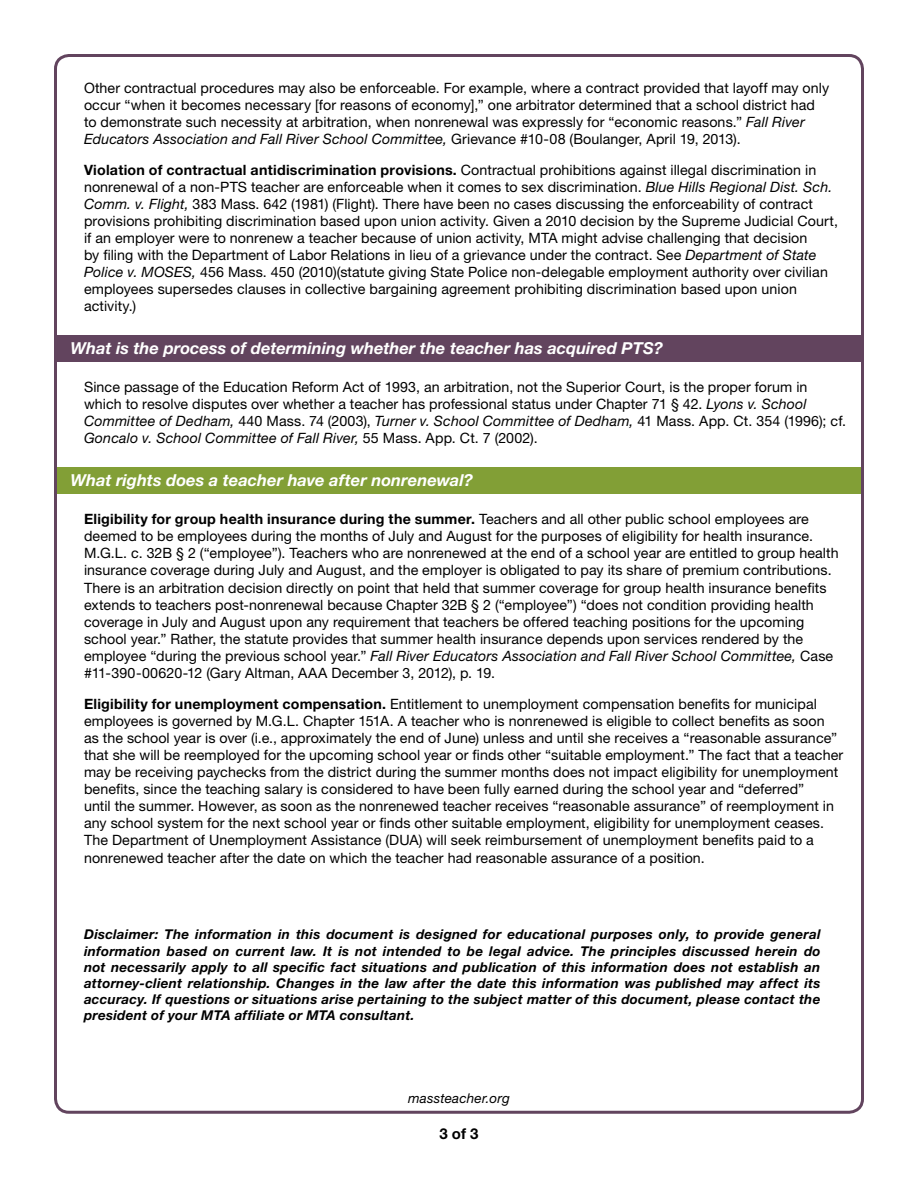
<style>
.page{position:relative;width:918px;height:1188px;background:#fff}
.page>*{position:absolute;margin:0;border:0;box-sizing:border-box;transform-origin:0 0}
.t1{font:italic 700 16.5px "Helvetica Neue";color:#fff}
.t2{font:700 15px "Helvetica Neue";color:#000}
.t3{font:14.25px/17.1px "Helvetica Neue";letter-spacing:.005em;color:#000}
.t4{font:italic 700 13.5px/16.2px "Helvetica Neue";letter-spacing:.02em;color:#000;text-align:justify}
.t5{font:italic 13.5px "Helvetica Neue";letter-spacing:.015em;color:#000}
.s1{font-style:italic}
.s2{font-weight:700}
</style>
<div class="page">
<div style="left:57px;top:335px;width:805px;height:27px;background:#62445e"></div>
<div style="left:57px;top:467px;width:805px;height:27px;background:#829f36"></div>
<p class="t3" style="left:84px;top:79px;width:747px">Other contractual procedures may also be enforceable. For example, where a contract provided that layoff may only occur “when it becomes necessary [for reasons of economy],” one arbitrator determined that a school district had to demonstrate such necessity at arbitration, when nonrenewal was expressly for “economic reasons.” <span class="s1">Fall River Educators Association and Fall River School Committee,</span> Grievance #10-08 (Boulanger, April 19, 2013).</p>
<p class="t3" style="left:84px;top:161px;width:756px"><span class="s2">Violation of contractual antidiscrimination provisions.</span> Contractual prohibitions against illegal discrimination in nonrenewal of a non-PTS teacher are enforceable when it comes to sex discrimination. <span class="s1">Blue Hills Regional Dist. Sch.<br>Comm. v. Flight,</span> 383 Mass. 642 (1981) (Flight). There have been no cases discussing the enforceability of contract provisions prohibiting discrimination based upon union activity. Given a 2010 decision by the Supreme Judicial Court, if an employer were to nonrenew a teacher because of union activity, MTA might advise challenging that decision<br>by filing with the Department of Labor Relations in lieu of a grievance under the contract. See <span class="s1">Department of State Police v. MOSES,</span> 456 Mass. 450 (2010)(statute giving State Police non-delegable employment authority over civilian employees supersedes clauses in collective bargaining agreement prohibiting discrimination based upon union activity.)</p>
<p class="t1" style="left:70px;top:338px;width:594px">What is the process of determining whether the teacher has acquired PTS?</p>
<p class="t3" style="left:84px;top:378px;width:764px">Since passage of the Education Reform Act of 1993, an arbitration, not the Superior Court, is the proper forum in which to resolve disputes over whether a teacher has professional status under Chapter 71 § 42. <span class="s1">Lyons v. School Committee of Dedham,</span> 440 Mass. 74 (2003), <span class="s1">Turner v. School Committee of Dedham,</span> 41 Mass. App. Ct. 354 (1996); cf.<br><span class="s1">Goncalo v. School Committee of Fall River,</span> 55 Mass. App. Ct. 7 (2002).</p>
<p class="t1" style="left:70px;top:470px;width:404px">What rights does a teacher have after nonrenewal?</p>
<p class="t3" style="left:84px;top:510px;width:756px"><span class="s2">Eligibility for group health insurance during the summer.</span> Teachers and all other public school employees are deemed to be employees during the months of July and August for the purposes of eligibility for health insurance.<br>M.G.L. c. 32B § 2 (“employee”). Teachers who are nonrenewed at the end of a school year are entitled to group health insurance coverage during July and August, and the employer is obligated to pay its share of premium contributions.<br>There is an arbitration decision directly on point that held that summer coverage for group health insurance benefits extends to teachers post-nonrenewal because Chapter 32B § 2 (“employee”) “does not condition providing health coverage in July and August upon any requirement that teachers be offered teaching positions for the upcoming school year.” Rather, the statute provides that summer health insurance depends upon services rendered by the employee “during the previous school year.” <span class="s1">Fall River Educators Association and Fall River School Committee,</span> Case #11-390-00620-12 (Gary Altman, AAA December 3, 2012), p. 19.</p>
<p class="t3" style="left:84px;top:695px;width:761px"><span class="s2">Eligibility for unemployment compensation.</span> Entitlement to unemployment compensation benefits for municipal employees is governed by M.G.L. Chapter 151A. A teacher who is nonrenewed is eligible to collect benefits as soon as the school year is over (i.e., approximately the end of June) unless and until she receives a “reasonable assurance” that she will be reemployed for the upcoming school year or finds other “suitable employment.” The fact that a teacher may be receiving paychecks from the district during the summer months does not impact eligibility for unemployment benefits, since the teaching salary is considered to have been fully earned during the school year and “deferred”<br>until the summer. However, as soon as the nonrenewed teacher receives “reasonable assurance” of reemployment in any school system for the next school year or finds other suitable employment, eligibility for unemployment ceases.<br>The Department of Unemployment Assistance (DUA) will seek reimbursement of unemployment benefits paid to a nonrenewed teacher after the date on which the teacher had reasonable assurance of a position.</p>
<p class="t4" style="left:84px;top:926px;width:738px">Disclaimer: The information in this document is designed for educational purposes only, to provide general information based on current law. It is not intended to be legal advice. The principles discussed herein do not necessarily apply to all specific fact situations and publication of this information does not establish an attorney-client relationship. Changes in the law after the date this information was published may affect its accuracy. If questions or situations arise pertaining to the subject matter of this document, please contact the president of your MTA affiliate or MTA consultant.</p>
<p class="t5" style="left:408px;top:1091px;width:103px">massteacher.org</p>
<p class="t2" style="left:439px;top:1124px;width:41px">3 of 3</p>
</div>
